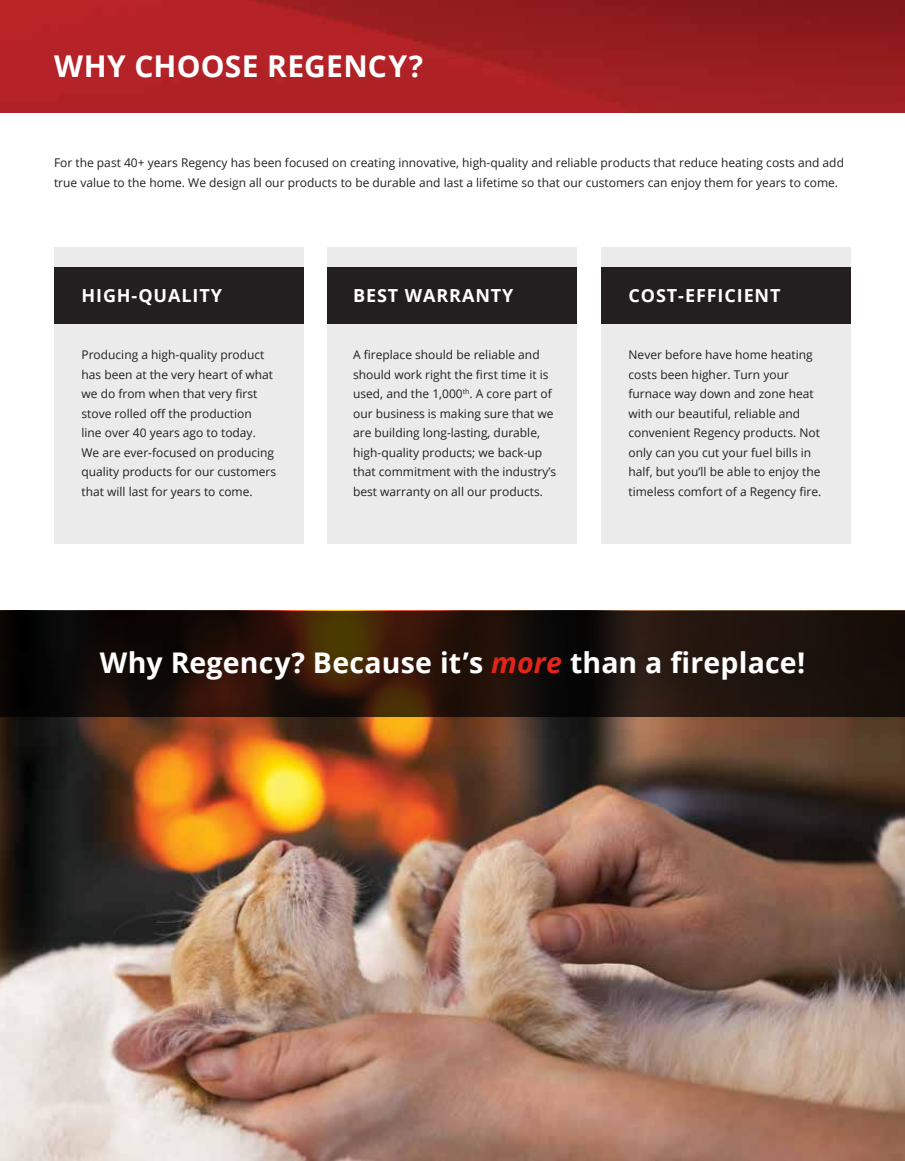
<style>
.page{position:relative;width:905px;height:1161px;background:#fff}
.page>*{position:absolute;margin:0;border:0;box-sizing:border-box;transform-origin:0 0}
.t1{font:700 30px "Open Sans";letter-spacing:.005em;color:#fff}
.t2{font:700 28.5px "Open Sans";letter-spacing:.005em;color:#fff}
.t3{font:700 18px "Open Sans";letter-spacing:.05em;color:#fff}
.t4{font:12px/19.5px "Open Sans";color:#231f20}
.s1{font-style:italic;color:#e1251b}
</style>
<div class="page">
<img style="left:0;top:610px;width:904px;height:551px">
<img style="left:0;top:0;width:904px;height:113px">
<svg style="left:0;top:611px;width:904px;height:106px;background:#1f1109"></svg>
<div style="left:54px;top:247px;width:250px;height:297px;background:#ebebec"></div>
<div style="left:54px;top:268px;width:250px;height:56px;background:#231f20"></div>
<div style="left:327px;top:247px;width:250px;height:297px;background:#ebebec"></div>
<div style="left:327px;top:268px;width:250px;height:56px;background:#231f20"></div>
<div style="left:601px;top:247px;width:249px;height:297px;background:#ebebec"></div>
<div style="left:601px;top:268px;width:249px;height:56px;background:#231f20"></div>
<h1 class="t1" style="left:54px;top:45px;width:370px">WHY CHOOSE REGENCY?</h1>
<p class="t4" style="left:54px;top:153px;width:791px">For the past 40+ years Regency has been focused on creating innovative, high-quality and reliable products that reduce heating costs and add true value to the home. We design all our products to be durable and last a lifetime so that our customers can enjoy them for years to come.</p>
<h3 class="t3" style="left:81px;top:283px;width:142px">HIGH-QUALITY</h3>
<p class="t4" style="left:81px;top:345px;width:196px">Producing a high-quality product has been at the very heart of what we do from when that very first stove rolled off the production<br>line over 40 years ago to today.<br>We are ever-focused on producing quality products for our customers that will last for years to come.</p>
<h3 class="t3" style="left:353px;top:283px;width:162px">BEST WARRANTY</h3>
<p class="t4" style="left:353px;top:345px;width:205px">A fireplace should be reliable and should work right the first time it is used, and the 1,000<sup>th</sup>. A core part of our business is making sure that we are building long-lasting, durable, high-quality products; we back-up that commitment with the industry’s best warranty on all our products.</p>
<h3 class="t3" style="left:628px;top:283px;width:153px">COST-EFFICIENT</h3>
<p class="t4" style="left:628px;top:345px;width:194px">Never before have home heating costs been higher. Turn your furnace way down and zone heat with our beautiful, reliable and convenient Regency products. Not only can you cut your fuel bills in half, but you’ll be able to enjoy the timeless comfort of a Regency fire.</p>
<h2 class="t2" style="left:100px;top:643px;width:706px">Why Regency? Because it’s <span class="s1">more</span> than a fireplace!</h2>
</div>
